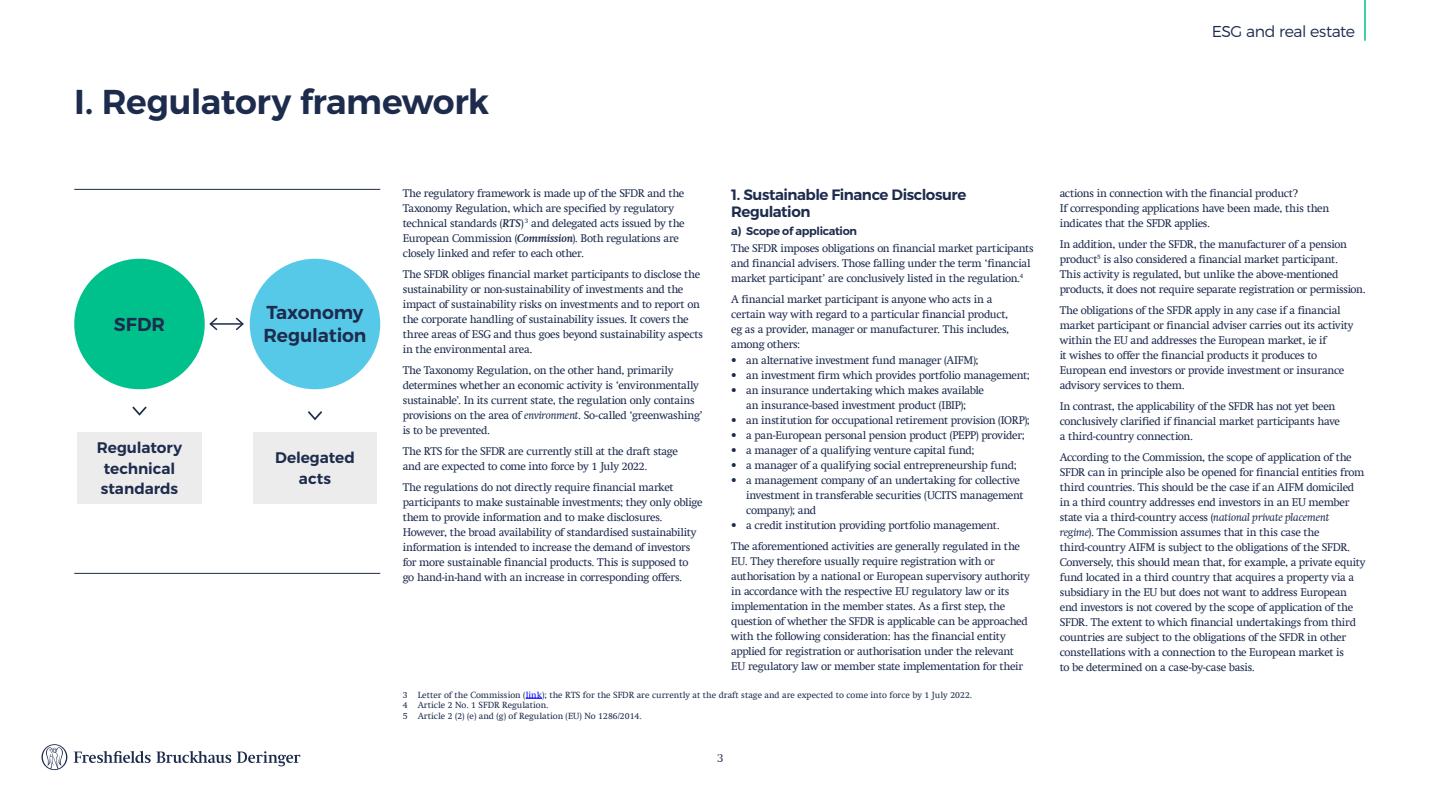
<style>
.page{position:relative;width:1440px;height:810px;background:#fff}
.page>*{position:absolute;margin:0;border:0;box-sizing:border-box;transform-origin:0 0}
.t1{font:600 34.5px "Montserrat";letter-spacing:-.015em;color:#1d2b4d}
.t2{font:600 18.75px/22.1px "Montserrat";letter-spacing:-.005em;color:#1d2b4d}
.t3{font:300 15.75px "Montserrat";letter-spacing:-.03em;color:#1d2b4d}
.t4{font:600 15.3px/20.4px "Montserrat";letter-spacing:-.005em;color:#1d2b4d}
.t5{font:600 15px/17.2px "Montserrat";letter-spacing:-.03em;color:#1d2b4d}
.t6{font:300 12px "Swift Com";color:#1d2b4d}
.t7{font:11.25px/15px "Swift Com";letter-spacing:-.03em;color:#1d2b4d}
.t8{font:600 11.25px "Montserrat";letter-spacing:-.03em;color:#1d2b4d}
.t9{font:9px/10.8px "Swift Com";color:#1d2b4d}
.s1{font-weight:700;font-style:italic}
.s2{font-style:italic}
.s3{color:#00f}
</style>
<div class="page">
<svg style="left:237px;top:751px;width:63px;height:15px"></svg>
<svg style="left:74px;top:751px;width:157px;height:12px"></svg>
<svg style="left:42px;top:744px;width:25px;height:26px"></svg>
<hr style="left:1364px;top:0;width:2px;height:41px;background:#00c18b">
<svg style="left:526px;top:698px;width:16px;height:1px"></svg>
<div style="left:250px;top:259px;width:130px;height:130px;background:#57c9e8;border-radius:50%"></div>
<div style="left:74px;top:259px;width:131px;height:130px;background:#00c18b;border-radius:50%"></div>
<hr style="left:74px;top:189px;width:306px;height:1px;background:#1d2b4d">
<hr style="left:74px;top:573px;width:306px;height:1px;background:#1d2b4d">
<div style="left:77px;top:433px;width:125px;height:71px;background:#ececec"></div>
<div style="left:253px;top:433px;width:124px;height:71px;background:#ececec"></div>
<svg style="left:235px;top:317px;width:9px;height:14px"></svg>
<svg style="left:209px;top:317px;width:9px;height:14px"></svg>
<svg style="left:307px;top:411px;width:16px;height:10px"></svg>
<svg style="left:132px;top:406px;width:15px;height:10px"></svg>
<hr style="left:210px;top:323px;width:32px;height:2px;background:#1d2b4d">
<h1 class="t1" style="left:74px;top:81px;width:417px">I. Regulatory framework</h1>
<h3 class="t3" style="left:1212px;top:22px;width:145px">ESG and real estate</h3>
<h2 class="t2" style="left:114px;top:313px;width:53px">SFDR</h2>
<h2 class="t2" style="left:264px;top:302px;width:104px">Taxonomy<br>Regulation</h2>
<h3 class="t4" style="left:97px;top:438px;width:87px">Regulatory technical standards</h3>
<h3 class="t4" style="left:275px;top:448px;width:81px;text-align:center">Delegated acts</h3>
<p class="t7" style="left:403px;top:185px;width:283px">The regulatory framework is made up of the SFDR and the Taxonomy Regulation, which are specified by regulatory technical standards (<span class="s1">RTS</span>) <sup>3</sup> and delegated acts issued by the European Commission (<span class="s1">Commission</span>). Both regulations are closely linked and refer to each other.</p>
<p class="t7" style="left:403px;top:266px;width:302px">The SFDR obliges financial market participants to disclose the sustainability or non-sustainability of investments and the impact of sustainability risks on investments and to report on the corporate handling of sustainability issues. It covers the three areas of ESG and thus goes beyond sustainability aspects in the environmental area.</p>
<p class="t7" style="left:403px;top:362px;width:302px">The Taxonomy Regulation, on the other hand, primarily determines whether an economic activity is ‘environmentally sustainable’. In its current state, the regulation only contains provisions on the area of <span class="s2">environment</span>. So-called ‘greenwashing’ is to be prevented.</p>
<p class="t7" style="left:403px;top:443px;width:277px">The RTS for the SFDR are currently still at the draft stage and are expected to come into force by 1 July 2022.</p>
<p class="t7" style="left:403px;top:479px;width:301px">The regulations do not directly require financial market participants to make sustainable investments; they only oblige them to provide information and to make disclosures.<br>However, the broad availability of standardised sustainability information is intended to increase the demand of investors for more sustainable financial products. This is supposed to go hand-in-hand with an increase in corresponding offers.</p>
<h3 class="t5" style="left:731px;top:186px;width:237px">1. Sustainable Finance Disclosure<br>Regulation</h3>
<p class="t8" style="left:731px;top:224px;width:127px">a) Scope of application</p>
<p class="t7" style="left:731px;top:241px;width:304px">The SFDR imposes obligations on financial market participants and financial advisers. Those falling under the term ‘financial market participant’ are conclusively listed in the regulation.<sup>4</sup></p>
<p class="t7" style="left:731px;top:292px;width:280px">A financial market participant is anyone who acts in a certain way with regard to a particular financial product, eg as a provider, manager or manufacturer. This includes, among others:</p>
<p class="t7" style="left:731px;top:352px;width:249px">• an alternative investment fund manager (AIFM);</p>
<p class="t7" style="left:731px;top:367px;width:300px">• an investment firm which provides portfolio management;</p>
<p class="t7" style="left:731px;top:382px;width:254px;text-align:center">• an insurance undertaking which makes available an insurance-based investment product (IBIP);</p>
<p class="t7" style="left:731px;top:412px;width:300px">• an institution for occupational retirement provision (IORP);</p>
<p class="t7" style="left:731px;top:427px;width:295px">• a pan-European personal pension product (PEPP) provider;</p>
<p class="t7" style="left:731px;top:442px;width:245px">• a manager of a qualifying venture capital fund;</p>
<p class="t7" style="left:731px;top:457px;width:287px">• a manager of a qualifying social entrepreneurship fund;</p>
<p class="t7" style="left:746px;top:472px;width:279px;text-indent:-15px">• a management company of an undertaking for collective investment in transferable securities (UCITS management company); and</p>
<p class="t7" style="left:731px;top:514px;width:290px;line-height:21px">• a credit institution providing portfolio management.<br>The aforementioned activities are generally regulated in the</p>
<p class="t7" style="left:731px;top:553px;width:300px">EU. They therefore usually require registration with or authorisation by a national or European supervisory authority in accordance with the respective EU regulatory law or its implementation in the member states. As a first step, the question of whether the SFDR is applicable can be approached with the following consideration: has the financial entity applied for registration or authorisation under the relevant EU regulatory law or member state implementation for their</p>
<p class="t9" style="left:403px;top:689px;width:571px">3 Letter of the Commission (<span class="s3">link</span>); the RTS for the SFDR are currently at the draft stage and are expected to come into force by 1 July 2022.<br>4 Article 2 No. 1 SFDR Regulation.<br>5 Article 2 (2) (e) and (g) of Regulation (EU) No 1286/2014.</p>
<p class="t6" style="left:717px;top:751px;width:8px">3</p>
<p class="t7" style="left:1060px;top:185px;width:271px">actions in connection with the financial product?<br>If corresponding applications have been made, this then indicates that the SFDR applies.</p>
<p class="t7" style="left:1060px;top:236px;width:308px">In addition, under the SFDR, the manufacturer of a pension product<sup>5</sup> is also considered a financial market participant.<br>This activity is regulated, but unlike the above-mentioned products, it does not require separate registration or permission.</p>
<p class="t7" style="left:1060px;top:302px;width:296px">The obligations of the SFDR apply in any case if a financial market participant or financial adviser carries out its activity within the EU and addresses the European market, ie if<br>it wishes to offer the financial products it produces to European end investors or provide investment or insurance advisory services to them.</p>
<p class="t7" style="left:1060px;top:398px;width:282px">In contrast, the applicability of the SFDR has not yet been conclusively clarified if financial market participants have a third-country connection.</p>
<p class="t7" style="left:1060px;top:449px;width:307px">According to the Commission, the scope of application of the SFDR can in principle also be opened for financial entities from third countries. This should be the case if an AIFM domiciled in a third country addresses end investors in an EU member state via a third-country access (<span class="s2">national private placement regime</span>). The Commission assumes that in this case the third-country AIFM is subject to the obligations of the SFDR.<br>Conversely, this should mean that, for example, a private equity fund located in a third country that acquires a property via a subsidiary in the EU but does not want to address European end investors is not covered by the scope of application of the SFDR. The extent to which financial undertakings from third countries are subject to the obligations of the SFDR in other constellations with a connection to the European market is<br>to be determined on a case-by-case basis.</p>
</div>
